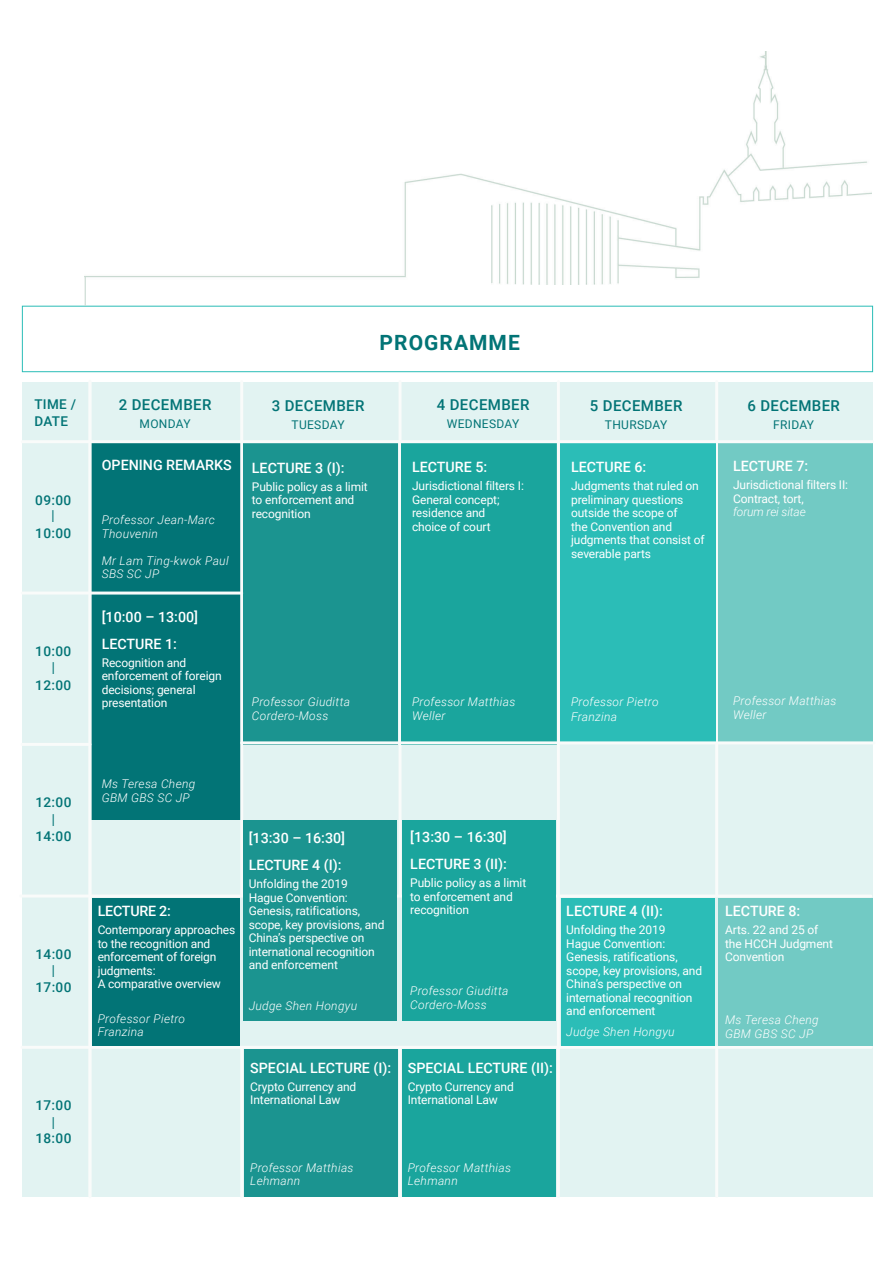
<style>
.page{position:relative;width:893px;height:1263px;background:#fff}
.page>*{position:absolute;margin:0;border:0;box-sizing:border-box;transform-origin:0 0}
.t1{font:700 21px "Roboto";letter-spacing:.05em;color:#027476}
.t2{font:300 16.5px "Roboto";color:#027476}
.t3{font:500 15px "Roboto";letter-spacing:.025em;color:#027476}
.t4{font:500 14.25px/27px "Roboto";color:#fff}
.t5{font:500 13.5px/16.5px "Roboto";letter-spacing:.025em;color:#027476}
.t6{font:12px/13.5px "Roboto";letter-spacing:-.01em;color:#fff}
.t7{font:italic 300 12px/13.5px "Roboto";letter-spacing:.025em;color:#fff}
.t8{font:12px "Roboto";letter-spacing:.025em;color:#027476}
.t9{font:italic 300 12px "Roboto";letter-spacing:-.01em;color:#fff}
</style>
<div class="page">
<div style="left:22px;top:306px;width:851px;height:66px;border:1px solid #2bbdb7"></div>
<div style="left:22px;top:381px;width:851px;height:815px;background:#e2f3f2"></div>
<div style="left:90px;top:443px;width:152px;height:377px;background:#027476"></div>
<hr style="left:240px;top:382px;width:3px;height:814px;background:#f9fbfa">
<hr style="left:399px;top:382px;width:3px;height:814px;background:#f9fbfa">
<hr style="left:715px;top:382px;width:3px;height:814px;background:#f9fbfa">
<div style="left:401px;top:443px;width:156px;height:301px;background:#1aa59d"></div>
<div style="left:560px;top:443px;width:155px;height:299px;background:#2bbdb7"></div>
<div style="left:244px;top:443px;width:154px;height:301px;background:#1b9490"></div>
<div style="left:718px;top:443px;width:155px;height:299px;background:#72cac4"></div>
<hr style="left:22px;top:591px;width:220px;height:3px;background:#f9fbfa">
<hr style="left:22px;top:440px;width:851px;height:3px;background:#f9fbfa">
<div style="left:90px;top:896px;width:783px;height:151px;background:#e2f3f2"></div>
<hr style="left:21px;top:894px;width:850px;height:3px;background:#f9fbfa">
<hr style="left:22px;top:1046px;width:849px;height:3px;background:#f9fbfa">
<hr style="left:88px;top:382px;width:4px;height:814px;background:#f9fbfa">
<hr style="left:22px;top:743px;width:68px;height:3px;background:#f9fbfa">
<div style="left:92px;top:898px;width:147px;height:147px;background:#027476"></div>
<div style="left:244px;top:820px;width:153px;height:200px;background:#1b9490"></div>
<div style="left:244px;top:1049px;width:153px;height:147px;background:#1b9490"></div>
<div style="left:402px;top:820px;width:154px;height:200px;background:#1aa59d"></div>
<div style="left:403px;top:1049px;width:153px;height:147px;background:#1aa59d"></div>
<div style="left:561px;top:898px;width:153px;height:147px;background:#2bbdb7"></div>
<hr style="left:557px;top:382px;width:3px;height:814px;background:#f9fbfa">
<div style="left:718px;top:898px;width:155px;height:147px;background:#72cac4"></div>
<hr style="left:242px;top:741px;width:632px;height:3px;background:#f9fbfa">
<img style="left:86px;top:52px;width:786px;height:233px">
<hr style="left:85px;top:276px;width:1px;height:30px;background:#c9dad1">
<p class="t5" style="left:34px;top:396px;width:43px">TIME /<br>DATE</p>
<p class="t5" style="left:35px;top:491px;width:38px">09:00</p>
<p class="t5" style="left:35px;top:525px;width:38px">10:00</p>
<h2 class="t2" style="left:51px;top:505px;width:6px">I</h2>
<p class="t5" style="left:35px;top:643px;width:38px">10:00</p>
<p class="t5" style="left:35px;top:676px;width:38px">12:00</p>
<h2 class="t2" style="left:51px;top:657px;width:6px">I</h2>
<p class="t3" style="left:119px;top:394px;width:94px">2 DECEMBER</p>
<p class="t8" style="left:140px;top:415px;width:53px">MONDAY</p>
<p class="t4" style="left:102px;top:451px;width:132px">OPENING REMARKS</p>
<p class="t7" style="left:102px;top:513px;width:115px">Professor Jean-Marc<br>Thouvenin</p>
<p class="t7" style="left:102px;top:553px;width:128px">Mr Lam Ting-kwok Paul<br>SBS SC JP</p>
<p class="t4" style="left:102px;top:602px;width:98px">[10:00 – 13:00]<br>LECTURE 1:</p>
<p class="t6" style="left:102px;top:655px;width:122px">Recognition and enforcement of foreign decisions; general presentation</p>
<h1 class="t1" style="left:380px;top:328px;width:142px">PROGRAMME</h1>
<p class="t3" style="left:272px;top:395px;width:94px">3 DECEMBER</p>
<p class="t8" style="left:292px;top:416px;width:54px">TUESDAY</p>
<p class="t4" style="left:252px;top:453px;width:94px">LECTURE 3 (I):</p>
<p class="t6" style="left:252px;top:479px;width:117px">Public policy as a limit to enforcement and recognition</p>
<p class="t3" style="left:437px;top:395px;width:94px">4 DECEMBER</p>
<p class="t8" style="left:447px;top:416px;width:74px">WEDNESDAY</p>
<p class="t4" style="left:412px;top:453px;width:77px">LECTURE 5:</p>
<p class="t6" style="left:412px;top:479px;width:113px">Jurisdictional filters I:<br>General concept; residence and<br>choice of court</p>
<p class="t7" style="left:252px;top:695px;width:100px">Professor Giuditta<br>Cordero-Moss</p>
<p class="t7" style="left:412px;top:695px;width:105px">Professor Matthias<br>Weller</p>
<p class="t3" style="left:590px;top:395px;width:94px">5 DECEMBER</p>
<p class="t8" style="left:605px;top:416px;width:64px">THURSDAY</p>
<p class="t4" style="left:571px;top:453px;width:77px">LECTURE 6:</p>
<p class="t6" style="left:571px;top:479px;width:135px">Judgments that ruled on preliminary questions outside the scope of<br>the Convention and judgments that consist of severable parts</p>
<p class="t3" style="left:747px;top:395px;width:94px">6 DECEMBER</p>
<p class="t8" style="left:773px;top:416px;width:43px">FRIDAY</p>
<p class="t4" style="left:733px;top:452px;width:77px">LECTURE 7:</p>
<p class="t6" style="left:733px;top:478px;width:117px">Jurisdictional filters II:<br>Contract, tort,</p>
<p class="t9" style="left:733px;top:504px;width:74px">forum rei sitae</p>
<p class="t7" style="left:571px;top:694px;width:89px;line-height:15px">Professor Pietro<br>Franzina</p>
<p class="t7" style="left:733px;top:694px;width:105px">Professor Matthias<br>Weller</p>
<p class="t5" style="left:35px;top:793px;width:38px">12:00</p>
<p class="t5" style="left:35px;top:827px;width:38px">14:00</p>
<h2 class="t2" style="left:51px;top:809px;width:6px">I</h2>
<p class="t5" style="left:35px;top:945px;width:38px">14:00</p>
<p class="t5" style="left:35px;top:979px;width:38px">17:00</p>
<h2 class="t2" style="left:51px;top:960px;width:6px">I</h2>
<p class="t5" style="left:35px;top:1096px;width:38px">17:00</p>
<p class="t5" style="left:35px;top:1130px;width:38px">18:00</p>
<h2 class="t2" style="left:51px;top:1111px;width:6px">I</h2>
<p class="t7" style="left:102px;top:777px;width:95px">Ms Teresa Cheng<br>GBM GBS SC JP</p>
<p class="t4" style="left:98px;top:897px;width:75px">LECTURE 2:</p>
<p class="t6" style="left:98px;top:923px;width:139px">Contemporary approaches to the recognition and enforcement of foreign judgments:<br>A comparative overview</p>
<p class="t7" style="left:98px;top:1011px;width:89px">Professor Pietro<br>Franzina</p>
<p class="t4" style="left:249px;top:824px;width:98px">[13:30 – 16:30]<br>LECTURE 4 (I):</p>
<p class="t6" style="left:249px;top:876px;width:137px">Unfolding the 2019<br>Hague Convention:<br>Genesis, ratifications, scope, key provisions, and<br>China’s perspective on international recognition and enforcement</p>
<p class="t7" style="left:249px;top:998px;width:110px">Judge Shen Hongyu</p>
<p class="t4" style="left:250px;top:1053px;width:143px">SPECIAL LECTURE (I):</p>
<p class="t6" style="left:250px;top:1079px;width:108px">Crypto Currency and<br>International Law</p>
<p class="t4" style="left:410px;top:823px;width:98px">[13:30 – 16:30]<br>LECTURE 3 (II):</p>
<p class="t6" style="left:410px;top:876px;width:117px">Public policy as a limit to enforcement and recognition</p>
<p class="t7" style="left:410px;top:984px;width:100px">Professor Giuditta<br>Cordero-Moss</p>
<p class="t4" style="left:408px;top:1053px;width:147px">SPECIAL LECTURE (II):</p>
<p class="t6" style="left:408px;top:1079px;width:108px">Crypto Currency and<br>International Law</p>
<p class="t4" style="left:566px;top:897px;width:98px">LECTURE 4 (II):</p>
<p class="t6" style="left:566px;top:923px;width:137px">Unfolding the 2019<br>Hague Convention:<br>Genesis, ratifications, scope, key provisions, and<br>China’s perspective on international recognition and enforcement</p>
<p class="t7" style="left:566px;top:1025px;width:110px">Judge Shen Hongyu</p>
<p class="t7" style="left:250px;top:1160px;width:105px">Professor Matthias<br>Lehmann</p>
<p class="t7" style="left:408px;top:1160px;width:105px">Professor Matthias<br>Lehmann</p>
<p class="t4" style="left:725px;top:897px;width:77px">LECTURE 8:</p>
<p class="t6" style="left:725px;top:923px;width:109px">Arts. 22 and 25 of the HCCH Judgment<br>Convention</p>
<p class="t7" style="left:725px;top:1013px;width:95px">Ms Teresa Cheng<br>GBM GBS SC JP</p>
</div>
